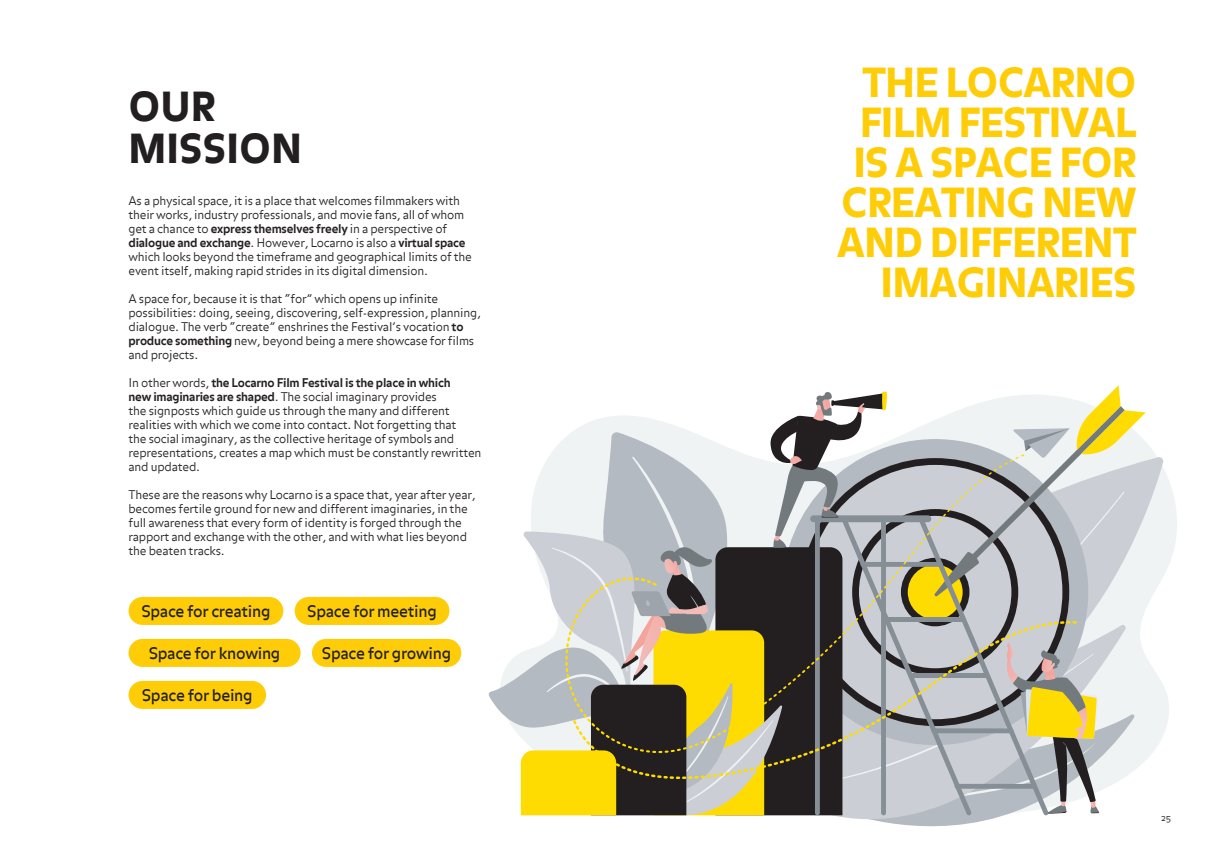
<style>
.page{position:relative;width:1208px;height:859px;background:#fff}
.page>*{position:absolute;margin:0;border:0;box-sizing:border-box;transform-origin:0 0}
.t1{font:900 40px/40px "Loc Balance N";letter-spacing:-.02em;color:#fecd08;text-align:right}
.t2{font:900 40px/42px "Loc Balance N";color:#231f20}
.t3{font:500 16px "Loc Balance N";letter-spacing:-.02em;color:#231f20}
.t4{font:300 12px/14px "Loc Balance N";letter-spacing:-.02em;color:#231f20}
.t5{font:300 9px "Loc Balance N";color:#231f20}
.s1{font-weight:700}
</style>
<div class="page">
<svg style="left:1145px;top:456px;width:19px;height:305px;fill:#f0f3f4"></svg>
<svg style="left:488px;top:385px;width:657px;height:442px"></svg>
<div style="left:129px;top:597px;width:154px;height:28px;background:#fecd08;border-radius:14px"></div>
<div style="left:295px;top:597px;width:154px;height:28px;background:#fecd08;border-radius:14px"></div>
<div style="left:129px;top:639px;width:171px;height:28px;background:#fecd08;border-radius:14px"></div>
<div style="left:312px;top:639px;width:149px;height:28px;background:#fecd08;border-radius:14px"></div>
<div style="left:129px;top:681px;width:137px;height:28px;background:#fecd08;border-radius:14px"></div>
<h1 class="t2" style="left:129px;top:88px;width:175px">OUR<br>MISSION</h1>
<p class="t4" style="left:129px;top:194px;width:345px">As a physical space, it is a place that welcomes filmmakers with their works, industry professionals, and movie fans, all of whom get a chance to <span class="s1">express themselves freely</span> in a perspective of <span class="s1">dialogue and exchange</span>. However, Locarno is also a <span class="s1">virtual space </span>which looks beyond the timeframe and geographical limits of the event itself, making rapid strides in its digital dimension.</p>
<p class="t4" style="left:129px;top:292px;width:354px">A space for, because it is that “for” which opens up infinite possibilities: doing, seeing, discovering, self-expression, planning, dialogue. The verb “create” enshrines the Festival’s vocation <span class="s1">to produce something</span> new, beyond being a mere showcase for films and projects.</p>
<p class="t4" style="left:129px;top:376px;width:354px">In other words, <span class="s1">the Locarno Film Festival is the place in which<br>new imaginaries are shaped</span>. The social imaginary provides<br>the signposts which guide us through the many and different realities with which we come into contact. Not forgetting that<br>the social imaginary, as the collective heritage of symbols and representations, creates a map which must be constantly rewritten and updated.</p>
<p class="t4" style="left:129px;top:488px;width:348px">These are the reasons why Locarno is a space that, year after year, becomes fertile ground for new and different imaginaries, in the full awareness that every form of identity is forged through the rapport and exchange with the other, and with what lies beyond the beaten tracks.</p>
<h2 class="t3" style="left:141px;top:602px;width:131px">Space for creating</h2>
<h2 class="t3" style="left:307px;top:602px;width:131px">Space for meeting</h2>
<h2 class="t3" style="left:149px;top:644px;width:133px">Space for knowing</h2>
<h2 class="t3" style="left:322px;top:644px;width:131px">Space for growing</h2>
<h2 class="t3" style="left:142px;top:686px;width:112px">Space for being</h2>
<h1 class="t1" style="left:837px;top:65px;width:301px">THE LOCARNO<br>FILM FESTIVAL<br>IS A SPACE FOR<br>CREATING NEW<br>AND DIFFERENT<br>IMAGINARIES</h1>
<p class="t5" style="left:1160px;top:812px;width:12px">25</p>
</div>
